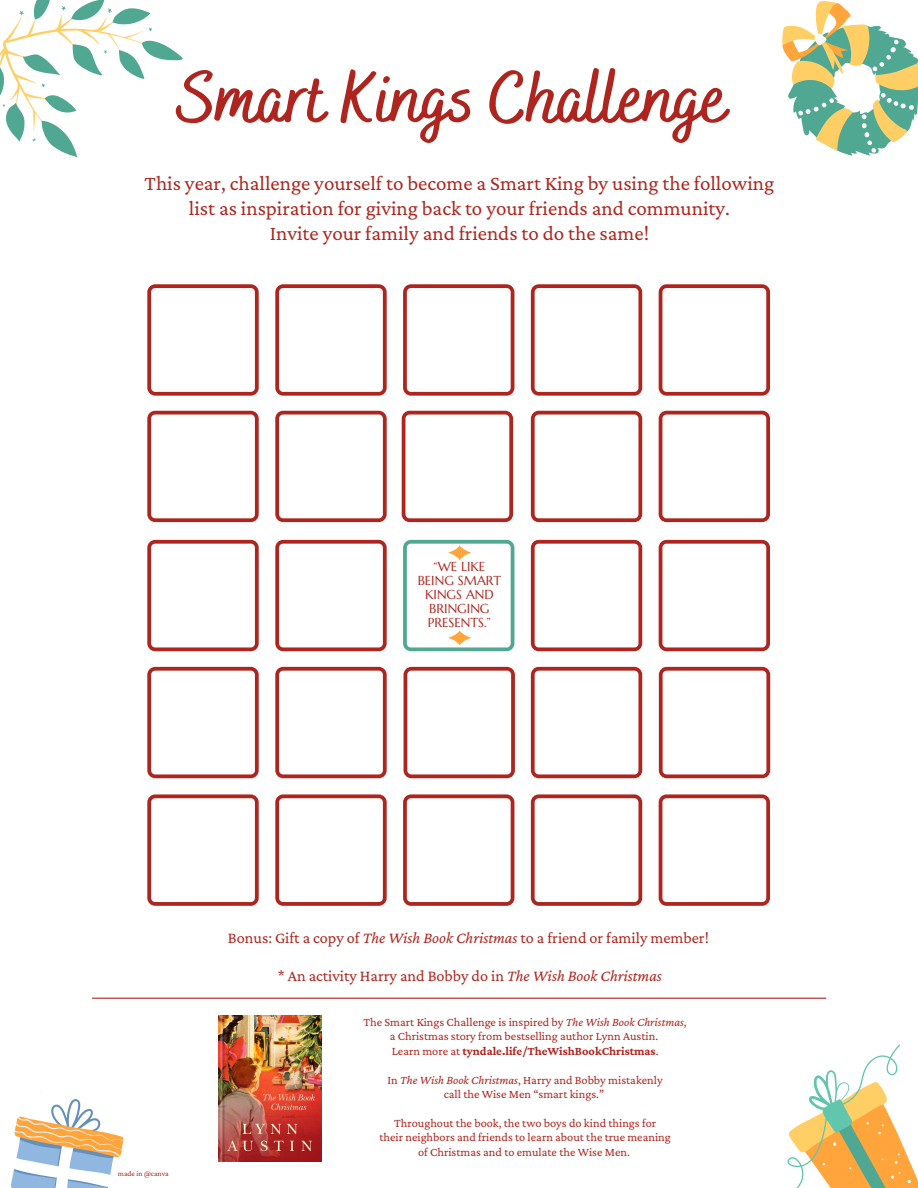
<style>
.page{position:relative;width:918px;height:1188px;background:#fff}
.page>*{position:absolute;margin:0;border:0;box-sizing:border-box;transform-origin:0 0}
.t1{font:700 72px "Bakerie Smooth";color:#ad251e}
.t2{font:21px/24.8px "Crimson Pro";color:#ad251e;text-align:center}
.t3{font:16.2px "Crimson Pro";color:#ad251e}
.t4{font:13.05px/14px "Marcellus";color:#ad251e;text-align:center}
.t5{font:12.3px/14.4px "Crimson Pro";color:#ad251e;text-align:center}
.t6{font:7.65px "Crimson Pro";color:#ad251e}
.s1{font-style:italic}
.s2{font-weight:700}
</style>
<div class="page">
<svg style="left:147px;top:794px;width:112px;height:112px"></svg>
<svg style="left:275px;top:794px;width:112px;height:112px"></svg>
<svg style="left:403px;top:794px;width:111px;height:112px"></svg>
<svg style="left:531px;top:794px;width:111px;height:112px"></svg>
<svg style="left:659px;top:794px;width:111px;height:112px"></svg>
<svg style="left:659px;top:667px;width:111px;height:111px"></svg>
<svg style="left:531px;top:667px;width:111px;height:111px"></svg>
<svg style="left:404px;top:667px;width:111px;height:111px"></svg>
<svg style="left:275px;top:667px;width:112px;height:111px"></svg>
<svg style="left:147px;top:667px;width:112px;height:111px"></svg>
<svg style="left:147px;top:540px;width:112px;height:111px"></svg>
<svg style="left:275px;top:540px;width:112px;height:111px"></svg>
<svg style="left:531px;top:540px;width:111px;height:111px"></svg>
<svg style="left:659px;top:540px;width:111px;height:111px"></svg>
<svg style="left:659px;top:411px;width:111px;height:111px"></svg>
<svg style="left:531px;top:411px;width:111px;height:111px"></svg>
<svg style="left:402px;top:411px;width:111px;height:111px"></svg>
<svg style="left:275px;top:411px;width:112px;height:111px"></svg>
<svg style="left:147px;top:411px;width:112px;height:111px"></svg>
<svg style="left:147px;top:284px;width:112px;height:112px"></svg>
<svg style="left:275px;top:284px;width:112px;height:112px"></svg>
<svg style="left:403px;top:284px;width:111px;height:112px"></svg>
<svg style="left:531px;top:284px;width:111px;height:112px"></svg>
<svg style="left:659px;top:284px;width:111px;height:112px"></svg>
<svg style="left:403px;top:540px;width:111px;height:111px"></svg>
<svg style="left:0;top:0;width:183px;height:158px"></svg>
<svg style="left:782px;top:1px;width:136px;height:155px"></svg>
<svg style="left:787px;top:1044px;width:131px;height:144px"></svg>
<svg style="left:11px;top:1092px;width:113px;height:96px"></svg>
<img style="left:218px;top:1016px;width:104px;height:145px">
<hr style="left:92px;top:998px;width:734px;height:1px;background:#ad251e">
<h1 class="t1" style="left:178px;top:56px;width:550px">Smart Kings Challenge</h1>
<h2 class="t2" style="left:145px;top:171px;width:631px">This year, challenge yourself to become a Smart King by using the following list as inspiration for giving back to your friends and community.<br>Invite your family and friends to do the same!</h2>
<p class="t4" style="left:418px;top:560px;width:85px">“WE LIKE<br>BEING SMART<br>KINGS AND<br>BRINGING<br>PRESENTS.”</p>
<h3 class="t3" style="left:228px;top:928px;width:482px">Bonus: Gift a copy of <span class="s1">The Wish Book Christmas</span> to a friend or family member!</h3>
<h3 class="t3" style="left:278px;top:966px;width:386px">* An activity Harry and Bobby do in <span class="s1">The Wish Book Christmas</span></h3>
<p class="t6" style="left:118px;top:1169px;width:52px">made in @canva</p>
<p class="t5" style="left:364px;top:1014px;width:325px">The Smart Kings Challenge is inspired by <span class="s1">The Wish Book Christmas</span>, a Christmas story from bestselling author Lynn Austin.<br>Learn more at <span class="s2">tyndale.life/TheWishBookChristmas</span>.</p>
<p class="t5" style="left:387px;top:1072px;width:277px">In <span class="s1">The Wish Book Christmas</span>, Harry and Bobby mistakenly call the Wise Men “smart kings.”</p>
<p class="t5" style="left:379px;top:1115px;width:293px">Throughout the book, the two boys do kind things for<br>their neighbors and friends to learn about the true meaning of Christmas and to emulate the Wise Men.</p>
</div>
